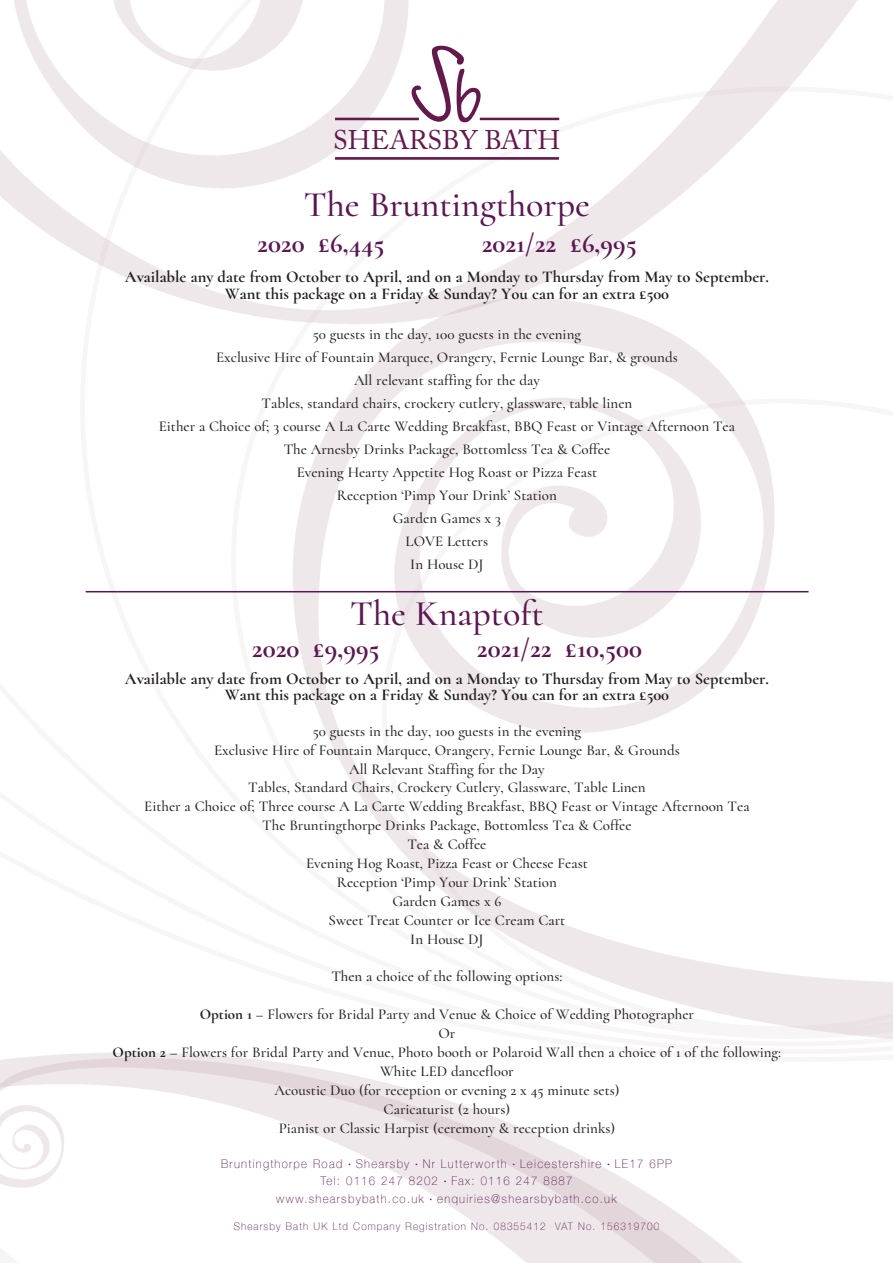
<style>
.page{position:relative;width:893px;height:1263px;background:#fff}
.page>*{position:absolute;margin:0;border:0;box-sizing:border-box;transform-origin:0 0}
.t1{font:500 36px "Cormorant";color:#5a1750}
.t2{font:700 27px "Cormorant";color:#5a1750}
.t3{font:26.85px "Adobe Caslon Pro";color:#62194b}
.t4{font:700 16.5px/16.5px "Cormorant";color:#231f20;text-align:center}
.t5{font:500 15px/18.9px "Cormorant";color:#231f20;text-align:center}
.t6{font:100 12px "Helvetica Neue";letter-spacing:.11em;color:#5a1750;scale:.95 1}
.t7{font:100 10.5px "Helvetica Neue";letter-spacing:.11em;color:#5a1750;scale:.95 1}
.s1{font-weight:700}
</style>
<div class="page">
<img style="left:0;top:0;width:893px;height:1263px">
<svg style="left:410px;top:46px;width:71px;height:77px"></svg>
<hr style="left:335px;top:157px;width:224px;height:3px;background:#62194b">
<hr style="left:335px;top:118px;width:84px;height:2px;background:#62194b">
<hr style="left:480px;top:118px;width:79px;height:2px;background:#62194b">
<hr style="left:86px;top:591px;width:723px;height:1px;background:#5a1750">
<h3 class="t3" style="left:333px;top:130px;width:229px">SHEARSBY BATH</h3>
<h1 class="t1" style="left:304px;top:182px;width:287px">The Bruntingthorpe</h1>
<h2 class="t2" style="left:257px;top:227px;width:129px">2020 £6,445</h2>
<h2 class="t2" style="left:482px;top:227px;width:157px">2021/22 £6,995</h2>
<p class="t4" style="left:125px;top:269px;width:645px;line-height:17px">Available any date from October to April, and on a Monday to Thursday from May to September.<br>Want this package on a Friday &amp; Sunday? You can for an extra £500</p>
<p class="t5" style="left:159px;top:323px;width:578px;line-height:23px">50 guests in the day, 100 guests in the evening<br>Exclusive Hire of Fountain Marquee, Orangery, Fernie Lounge Bar, &amp; grounds<br>All relevant staffing for the day<br>Tables, standard chairs, crockery cutlery, glassware, table linen<br>Either a Choice of; 3 course A La Carte Wedding Breakfast, BBQ Feast or Vintage Afternoon Tea The Arnesby Drinks Package, Bottomless Tea &amp; Coffee<br>Evening Hearty Appetite Hog Roast or Pizza Feast<br>Reception ‘Pimp Your Drink’ Station<br>Garden Games x 3<br>LOVE Letters<br>In House DJ</p>
<h1 class="t1" style="left:350px;top:592px;width:195px">The Knaptoft</h1>
<h2 class="t2" style="left:252px;top:632px;width:129px">2020 £9,995</h2>
<h2 class="t2" style="left:477px;top:632px;width:166px">2021/22 £10,500</h2>
<p class="t4" style="left:125px;top:670px;width:645px">Available any date from October to April, and on a Monday to Thursday from May to September.<br>Want this package on a Friday &amp; Sunday? You can for an extra £500</p>
<p class="t5" style="left:144px;top:721px;width:607px">50 guests in the day, 100 guests in the evening<br>Exclusive Hire of Fountain Marquee, Orangery, Fernie Lounge Bar, &amp; Grounds<br>All Relevant Staffing for the Day<br>Tables, Standard Chairs, Crockery Cutlery, Glassware, Table Linen<br>Either a Choice of; Three course A La Carte Wedding Breakfast, BBQ Feast or Vintage Afternoon Tea The Bruntingthorpe Drinks Package, Bottomless Tea &amp; Coffee<br>Tea &amp; Coffee<br>Evening Hog Roast, Pizza Feast or Cheese Feast<br>Reception ‘Pimp Your Drink’ Station<br>Garden Games x 6<br>Sweet Treat Counter or Ice Cream Cart<br>In House DJ</p>
<p class="t5" style="left:331px;top:967px;width:233px">Then a choice of the following options:</p>
<p class="t5" style="left:113px;top:1005px;width:670px"><span class="s1">Option 1</span> – Flowers for Bridal Party and Venue &amp; Choice of Wedding Photographer<br>Or<br><span class="s1">Option 2</span> – Flowers for Bridal Party and Venue, Photo booth or Polaroid Wall then a choice of 1 of the following:<br>White LED dancefloor<br>Acoustic Duo (for reception or evening 2 x 45 minute sets)<br>Caricaturist (2 hours)<br>Pianist or Classic Harpist (ceremony &amp; reception drinks)</p>
<p class="t6" style="left:221px;top:1157px;width:129px">Bruntingthorpe Road</p>
<p class="t6" style="left:348px;top:1157px;width:66px"><sup>•</sup> Shearsby</p>
<p class="t6" style="left:415px;top:1157px;width:98px"><sup>•</sup> Nr Lutterworth</p>
<p class="t6" style="left:513px;top:1157px;width:95px"><sup>•</sup> Leicestershire</p>
<p class="t6" style="left:607px;top:1157px;width:69px"><sup>•</sup> LE17 6PP</p>
<p class="t6" style="left:320px;top:1173px;width:125px">Tel: 0116 247 8202</p>
<p class="t6" style="left:444px;top:1173px;width:137px"><sup>•</sup> Fax: 0116 247 8887</p>
<p class="t6" style="left:276px;top:1191px;width:157px">www.shearsbybath.co.uk</p>
<p class="t6" style="left:430px;top:1191px;width:198px"><sup>•</sup> enquiries@shearsbybath.co.uk</p>
<p class="t7" style="left:234px;top:1219px;width:449px">Shearsby Bath UK Ltd Company Registration No. 08355412 VAT No. 156319700</p>
</div>
